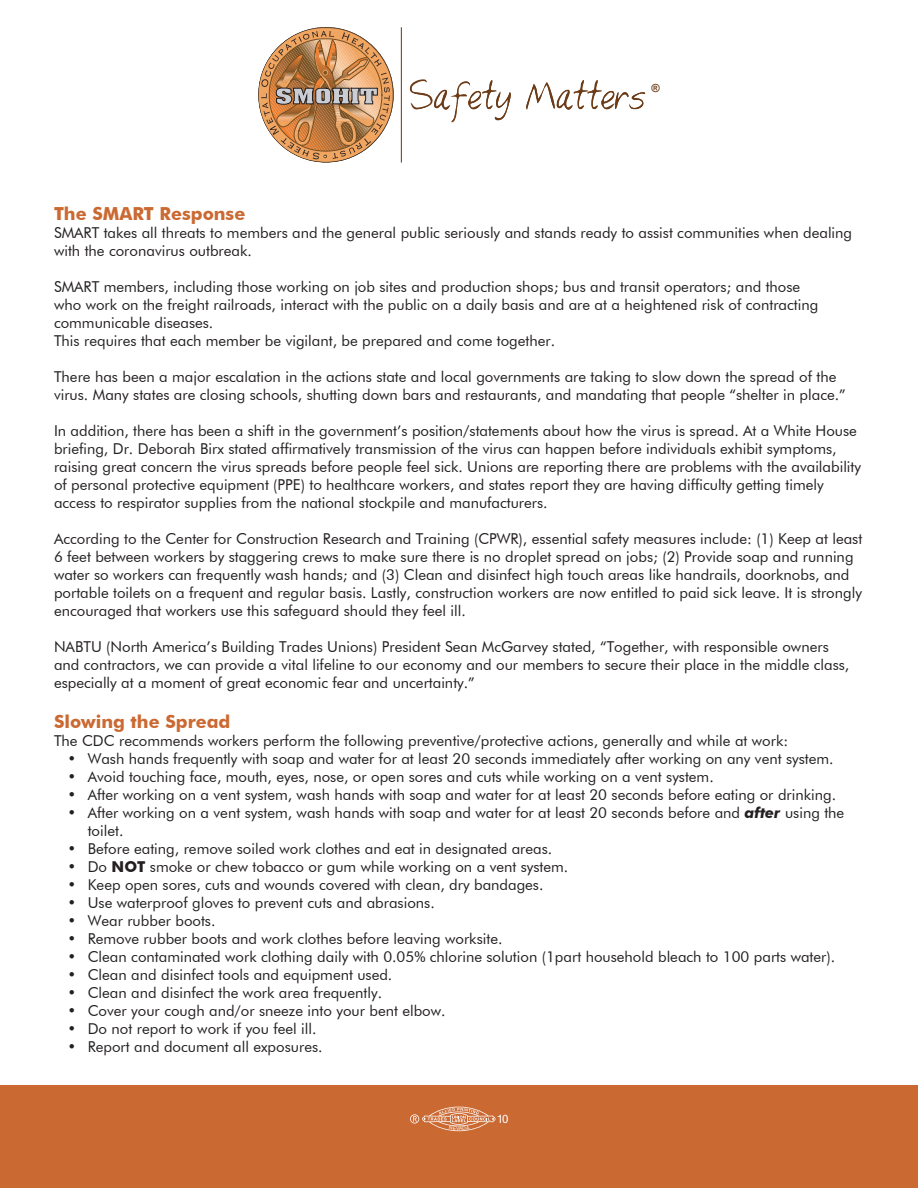
<style>
.page{position:relative;width:918px;height:1188px;background:#fff}
.page>*{position:absolute;margin:0;border:0;box-sizing:border-box;transform-origin:0 0}
.t1{font:700 18px "Futura BT";color:#cb6932}
.t2{font:15px/18px "Futura BT";color:#231f20}
.t3{font:11.4px "Microsoft Sans Serif";color:#fff}
.t4{font:700 11.25px "Arial";color:#6c3b17}
.s1{font-weight:700;font-style:italic}
.s2{font-weight:700}
</style>
<div class="page">
<div style="left:0;top:1085px;width:918px;height:103px;background:#cb6932"></div>
<svg style="left:258px;top:27px;width:135px;height:134px"></svg>
<hr style="left:401px;top:27px;width:1px;height:136px;background:#6c3b17">
<svg style="left:410px;top:79px;width:235px;height:43px"></svg>
<svg style="left:410px;top:1107px;width:85px;height:24px"></svg>
<p class="t4" style="left:651px;top:80px;width:10px">®</p>
<p class="t1" style="left:54px;top:203px;width:193px">The SMART Response</p>
<p class="t2" style="left:54px;top:224px;width:800px">SMART takes all threats to members and the general public seriously and stands ready to assist communities when dealing with the coronavirus outbreak.</p>
<p class="t2" style="left:54px;top:278px;width:766px">SMART members, including those working on job sites and production shops; bus and transit operators; and those who work on the freight railroads, interact with the public on a daily basis and are at a heightened risk of contracting communicable diseases.<br>This requires that each member be vigilant, be prepared and come together.</p>
<p class="t2" style="left:54px;top:368px;width:793px">There has been a major escalation in the actions state and local governments are taking to slow down the spread of the virus. Many states are closing schools, shutting down bars and restaurants, and mandating that people “shelter in place.”</p>
<p class="t2" style="left:54px;top:422px;width:809px">In addition, there has been a shift in the government’s position/statements about how the virus is spread. At a White House briefing, Dr. Deborah Birx stated affirmatively transmission of the virus can happen before individuals exhibit symptoms, raising great concern the virus spreads before people feel sick. Unions are reporting there are problems with the availability of personal protective equipment (PPE) to healthcare workers, and states report they are having difficulty getting timely access to respirator supplies from the national stockpile and manufacturers.</p>
<p class="t2" style="left:54px;top:530px;width:810px">According to the Center for Construction Research and Training (CPWR), essential safety measures include: (1) Keep at least 6 feet between workers by staggering crews to make sure there is no droplet spread on jobs; (2) Provide soap and running water so workers can frequently wash hands; and (3) Clean and disinfect high touch areas like handrails, doorknobs, and portable toilets on a frequent and regular basis. Lastly, construction workers are now entitled to paid sick leave. It is strongly encouraged that workers use this safeguard should they feel ill.</p>
<p class="t2" style="left:54px;top:638px;width:797px">NABTU (North America’s Building Trades Unions) President Sean McGarvey stated, “Together, with responsible owners and contractors, we can provide a vital lifeline to our economy and our members to secure their place in the middle class, especially at a moment of great economic fear and uncertainty.”</p>
<p class="t1" style="left:54px;top:711px;width:178px">Slowing the Spread</p>
<p class="t2" style="left:54px;top:732px;width:736px">The CDC recommends workers perform the following preventive/protective actions, generally and while at work:</p>
<p class="t2" style="left:68px;top:750px;width:768px">• Wash hands frequently with soap and water for at least 20 seconds immediately after working on any vent system.</p>
<p class="t2" style="left:68px;top:768px;width:648px">• Avoid touching face, mouth, eyes, nose, or open sores and cuts while working on a vent system.</p>
<p class="t2" style="left:68px;top:786px;width:770px">• After working on a vent system, wash hands with soap and water for at least 20 seconds before eating or drinking.</p>
<p class="t2" style="left:88px;top:804px;width:758px;text-indent:-20px">• After working on a vent system, wash hands with soap and water for at least 20 seconds before and <span class="s1">after</span> using the toilet.</p>
<p class="t2" style="left:68px;top:840px;width:486px">• Before eating, remove soiled work clothes and eat in designated areas.</p>
<p class="t2" style="left:68px;top:858px;width:502px">• Do <span class="s2">NOT</span> smoke or chew tobacco or gum while working on a vent system.</p>
<p class="t2" style="left:68px;top:876px;width:477px">• Keep open sores, cuts and wounds covered with clean, dry bandages.</p>
<p class="t2" style="left:68px;top:894px;width:369px">• Use waterproof gloves to prevent cuts and abrasions.</p>
<p class="t2" style="left:68px;top:912px;width:149px">• Wear rubber boots.</p>
<p class="t2" style="left:68px;top:930px;width:436px">• Remove rubber boots and work clothes before leaving worksite.</p>
<p class="t2" style="left:68px;top:948px;width:769px">• Clean contaminated work clothing daily with 0.05% chlorine solution (1part household bleach to 100 parts water).</p>
<p class="t2" style="left:68px;top:966px;width:326px">• Clean and disinfect tools and equipment used.</p>
<p class="t2" style="left:68px;top:984px;width:316px">• Clean and disinfect the work area frequently.</p>
<p class="t2" style="left:68px;top:1002px;width:380px">• Cover your cough and/or sneeze into your bent elbow.</p>
<p class="t2" style="left:68px;top:1020px;width:251px">• Do not report to work if you feel ill.</p>
<p class="t2" style="left:68px;top:1038px;width:257px">• Report and document all exposures.</p>
<p class="t3" style="left:497px;top:1112px;width:13px">10</p>
</div>
